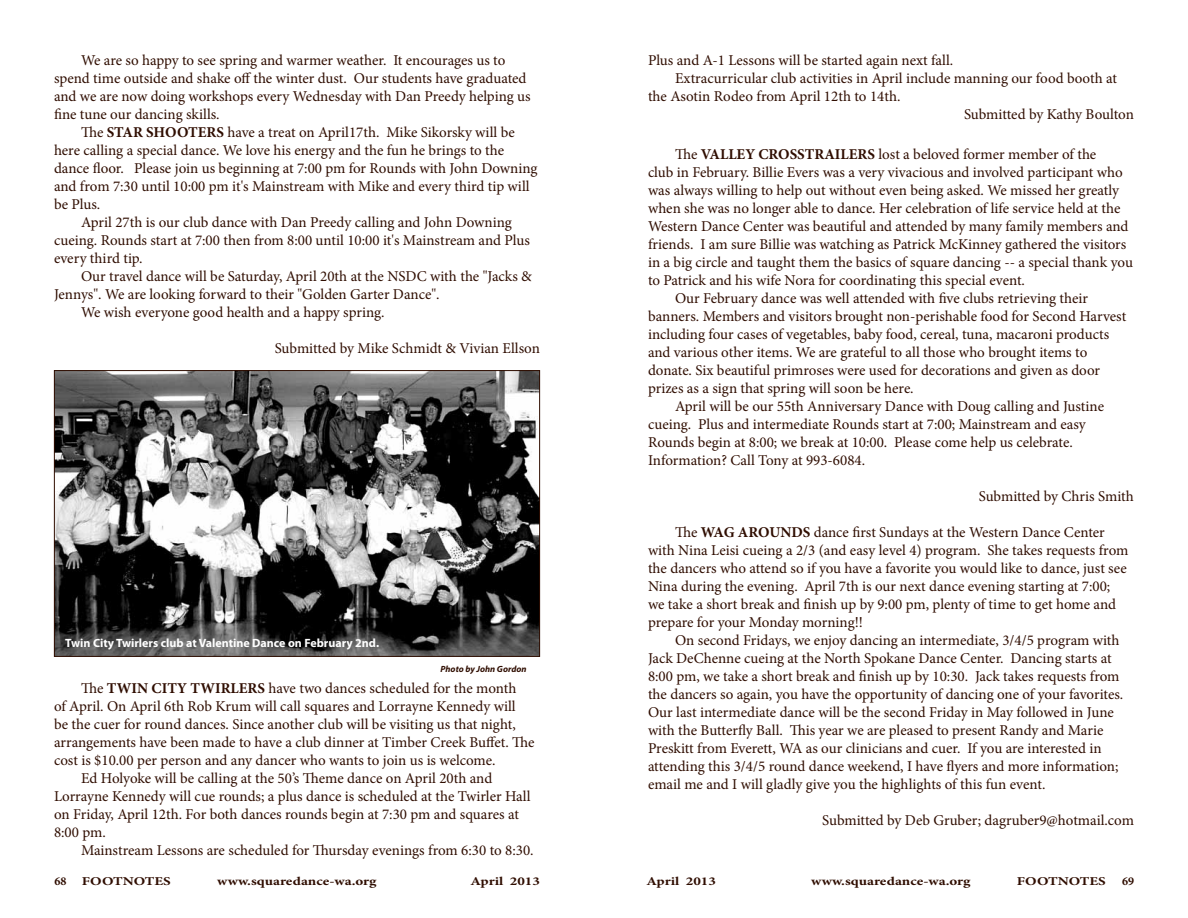
<style>
.page{position:relative;width:1188px;height:918px;background:#fff}
.page>*{position:absolute;margin:0;border:0;box-sizing:border-box;transform-origin:0 0}
.t1{font:15px/18px "Minion Pro";letter-spacing:-.005em;color:#2f0d00}
.t2{font:700 12px "Minion Pro";color:#2f0d00;scale:1.25 1}
.t3{font:700 12px "Myriad Pro";color:#fff}
.t4{font:700 12px "Minion Pro";color:#2f0d00}
.t5{font:italic 700 9px "Myriad Pro";color:#2f0d00}
.s1{font-weight:700}
</style>
<div class="page">
<img style="left:56px;top:372px;width:482px;height:283px">
<div style="left:54px;top:370px;width:486px;height:287px;border:1px solid #2f0d00"></div>
<p class="t1" style="left:54px;top:52px;width:478px;text-indent:27px">We are so happy to see spring and warmer weather. It encourages us to spend time outside and shake off the winter dust. Our students have graduated and we are now doing workshops every Wednesday with Dan Preedy helping us fine tune our dancing skills.</p>
<p class="t1" style="left:81px;top:124px;width:435px">The <span class="s1">STAR SHOOTERS</span> have a treat on April17th. Mike Sikorsky will be</p>
<p class="t1" style="left:54px;top:142px;width:452px">here calling a special dance. We love his energy and the fun he brings to the</p>
<p class="t1" style="left:54px;top:160px;width:485px">dance floor. Please join us beginning at 7:00 pm for Rounds with John Downing</p>
<p class="t1" style="left:54px;top:178px;width:477px">and from 7:30 until 10:00 pm it's Mainstream with Mike and every third tip will</p>
<p class="t1" style="left:54px;top:196px;width:48px">be Plus.</p>
<p class="t1" style="left:81px;top:214px;width:432px">April 27th is our club dance with Dan Preedy calling and John Downing</p>
<p class="t1" style="left:54px;top:232px;width:477px">cueing. Rounds start at 7:00 then from 8:00 until 10:00 it's Mainstream and Plus</p>
<p class="t1" style="left:54px;top:250px;width:90px">every third tip.</p>
<p class="t1" style="left:81px;top:268px;width:452px">Our travel dance will be Saturday, April 20th at the NSDC with the "Jacks &amp;</p>
<p class="t1" style="left:54px;top:286px;width:387px">Jennys". We are looking forward to their "Golden Garter Dance".</p>
<p class="t1" style="left:81px;top:304px;width:305px">We wish everyone good health and a happy spring.</p>
<p class="t1" style="left:275px;top:340px;width:267px">Submitted by Mike Schmidt &amp; Vivian Ellson</p>
<p class="t3" style="left:65px;top:635px;width:315px">Twin City Twirlers club at Valentine Dance on February 2nd.</p>
<p class="t5" style="left:441px;top:663px;width:87px">Photo by John Gordon</p>
<p class="t1" style="left:81px;top:679px;width:437px">The <span class="s1">TWIN CITY TWIRLERS</span> have two dances scheduled for the month</p>
<p class="t1" style="left:54px;top:697px;width:463px">of April. On April 6th Rob Krum will call squares and Lorrayne Kennedy will</p>
<p class="t1" style="left:54px;top:715px;width:463px">be the cuer for round dances. Since another club will be visiting us that night,</p>
<p class="t1" style="left:54px;top:733px;width:482px">arrangements have been made to have a club dinner at Timber Creek Buffet. The</p>
<p class="t1" style="left:54px;top:751px;width:443px">cost is $10.00 per person and any dancer who wants to join us is welcome.</p>
<p class="t1" style="left:81px;top:769px;width:413px">Ed Holyoke will be calling at the 50’s Theme dance on April 20th and</p>
<p class="t1" style="left:54px;top:787px;width:478px">Lorrayne Kennedy will cue rounds; a plus dance is scheduled at the Twirler Hall</p>
<p class="t1" style="left:54px;top:805px;width:466px">on Friday, April 12th. For both dances rounds begin at 7:30 pm and squares at</p>
<p class="t1" style="left:54px;top:823px;width:53px">8:00 pm.</p>
<p class="t1" style="left:81px;top:841px;width:454px">Mainstream Lessons are scheduled for Thursday evenings from 6:30 to 8:30.</p>
<p class="t1" style="left:648px;top:51px;width:307px">Plus and A-1 Lessons will be started again next fall.</p>
<p class="t1" style="left:675px;top:69px;width:444px">Extracurricular club activities in April include manning our food booth at</p>
<p class="t1" style="left:648px;top:87px;width:254px">the Asotin Rodeo from April 12th to 14th.</p>
<p class="t1" style="left:964px;top:105px;width:171px">Submitted by Kathy Boulton</p>
<p class="t1" style="left:675px;top:145px;width:423px">The <span class="s1">VALLEY CROSSTRAILERS</span> lost a beloved former member of the</p>
<p class="t1" style="left:648px;top:163px;width:476px">club in February. Billie Evers was a very vivacious and involved participant who</p>
<p class="t1" style="left:648px;top:181px;width:473px">was always willing to help out without even being asked. We missed her greatly</p>
<p class="t1" style="left:648px;top:199px;width:474px">when she was no longer able to dance. Her celebration of life service held at the</p>
<p class="t1" style="left:648px;top:217px;width:482px">Western Dance Center was beautiful and attended by many family members and</p>
<p class="t1" style="left:648px;top:235px;width:480px">friends. I am sure Billie was watching as Patrick McKinney gathered the visitors</p>
<p class="t1" style="left:648px;top:253px;width:486px">in a big circle and taught them the basics of square dancing -- a special thank you</p>
<p class="t1" style="left:648px;top:271px;width:379px">to Patrick and his wife Nora for coordinating this special event.</p>
<p class="t1" style="left:675px;top:289px;width:415px">Our February dance was well attended with five clubs retrieving their</p>
<p class="t1" style="left:648px;top:307px;width:480px">banners. Members and visitors brought non-perishable food for Second Harvest</p>
<p class="t1" style="left:648px;top:325px;width:463px">including four cases of vegetables, baby food, cereal, tuna, macaroni products</p>
<p class="t1" style="left:648px;top:343px;width:441px">and various other items. We are grateful to all those who brought items to</p>
<p class="t1" style="left:648px;top:361px;width:454px">donate. Six beautiful primroses were used for decorations and given as door</p>
<p class="t1" style="left:648px;top:379px;width:267px">prizes as a sign that spring will soon be here.</p>
<p class="t1" style="left:675px;top:397px;width:431px">April will be our 55th Anniversary Dance with Doug calling and Justine</p>
<p class="t1" style="left:648px;top:415px;width:439px">cueing. Plus and intermediate Rounds start at 7:00; Mainstream and easy</p>
<p class="t1" style="left:648px;top:433px;width:426px">Rounds begin at 8:00; we break at 10:00. Please come help us celebrate.</p>
<p class="t1" style="left:648px;top:451px;width:219px">Information? Call Tony at 993-6084.</p>
<p class="t1" style="left:979px;top:487px;width:157px">Submitted by Chris Smith</p>
<p class="t1" style="left:648px;top:523px;width:482px;text-indent:27px">The <span class="s1">WAG AROUNDS</span> dance first Sundays at the Western Dance Center with Nina Leisi cueing a 2/3 (and easy level 4) program. She takes requests from the dancers who attend so if you have a favorite you would like to dance, just see Nina during the evening. April 7th is our next dance evening starting at 7:00; we take a short break and finish up by 9:00 pm, plenty of time to get home and prepare for your Monday morning!!</p>
<p class="t1" style="left:648px;top:631px;width:477px;text-indent:27px">On second Fridays, we enjoy dancing an intermediate, 3/4/5 program with Jack DeChenne cueing at the North Spokane Dance Center. Dancing starts at 8:00 pm, we take a short break and finish up by 10:30. Jack takes requests from the dancers so again, you have the opportunity of dancing one of your favorites.<br>Our last intermediate dance will be the second Friday in May followed in June with the Butterfly Ball. This year we are pleased to present Randy and Marie Preskitt from Everett, WA as our clinicians and cuer. If you are interested in attending this 3/4/5 round dance weekend, I have flyers and more information; email me and I will gladly give you the highlights of this fun event.</p>
<p class="t1" style="left:822px;top:811px;width:313px">Submitted by Deb Gruber; dagruber9@hotmail.com</p>
<p class="t4" style="left:55px;top:873px;width:13px">68</p>
<p class="t2" style="left:82px;top:873px;width:73px">FOOTNOTES</p>
<p class="t2" style="left:217px;top:873px;width:129px">www.squaredance-wa.org</p>
<p class="t2" style="left:471px;top:873px;width:57px">April 2013</p>
<p class="t2" style="left:647px;top:873px;width:57px">April 2013</p>
<p class="t2" style="left:811px;top:873px;width:129px">www.squaredance-wa.org</p>
<p class="t2" style="left:1017px;top:873px;width:72px">FOOTNOTES</p>
<p class="t4" style="left:1122px;top:873px;width:13px">69</p>
</div>
